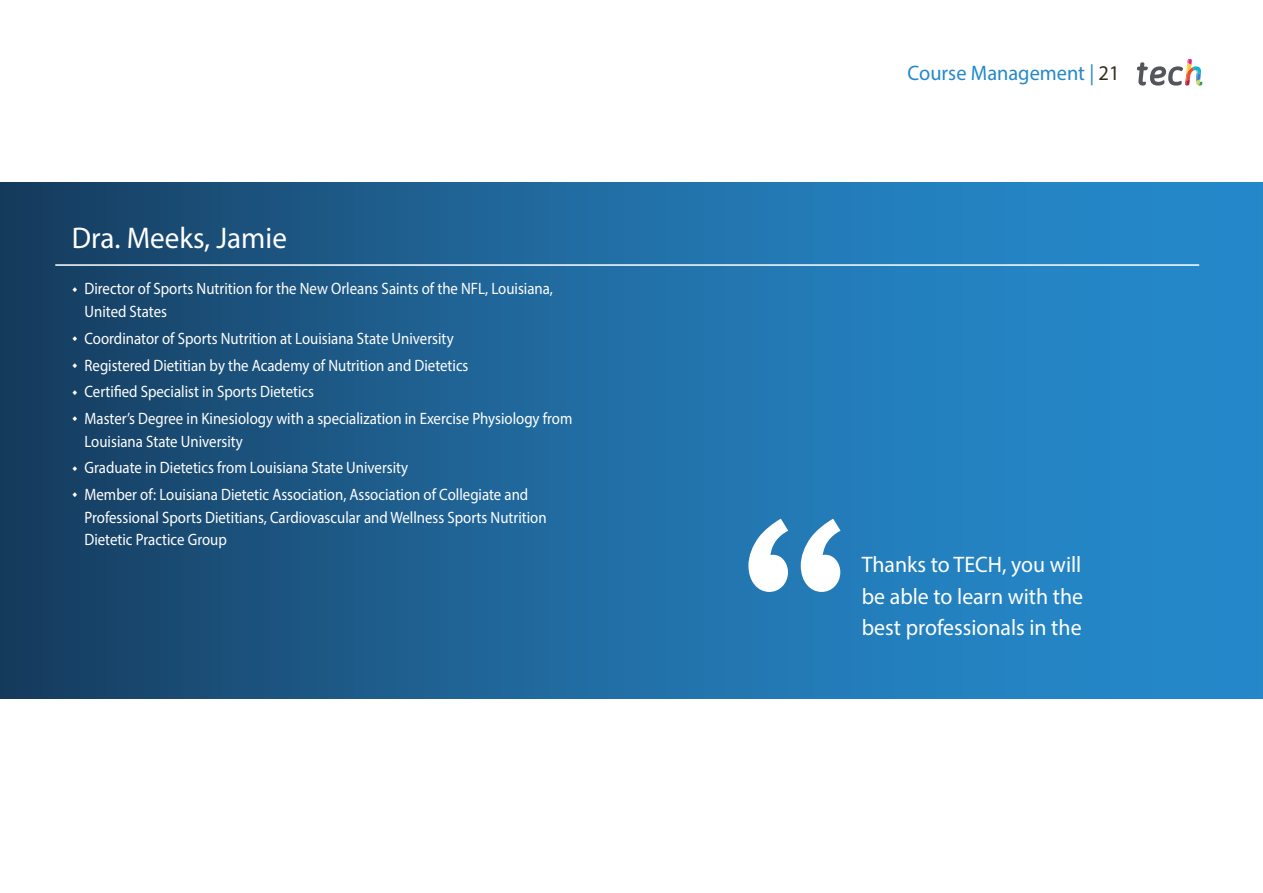
<style>
.page{position:relative;width:1263px;height:893px;background:#fff}
.page>*{position:absolute;margin:0;border:0;box-sizing:border-box;transform-origin:0 0}
.t1{font:30px "Myriad Pro";color:#fff}
.t2{font:22.5px/31.5px "Myriad Pro";color:#fff;text-align:justify}
.t3{font:21px "Myriad Pro";color:#2488c9}
.t4{font:16.5px/26.7px "Myriad Pro";color:#fff;scale:.9 1}
.s1{color:#312e20}
</style>
<div class="page">
<div style="left:0;top:182px;width:1263px;height:516px;background:linear-gradient(to right,#184267,#2793d9)"></div>
<svg style="left:748px;top:519px;width:92px;height:73px"></svg>
<hr style="left:55px;top:264px;width:1144px;height:2px;background:#fff">
<svg style="left:1137px;top:59px;width:65px;height:27px"></svg>
<svg style="left:73px;top:287px;width:4px;height:5px"></svg>
<svg style="left:73px;top:336px;width:4px;height:5px"></svg>
<svg style="left:73px;top:363px;width:4px;height:5px"></svg>
<svg style="left:73px;top:390px;width:4px;height:5px"></svg>
<svg style="left:73px;top:416px;width:4px;height:5px"></svg>
<svg style="left:73px;top:466px;width:4px;height:5px"></svg>
<svg style="left:73px;top:492px;width:4px;height:5px"></svg>
<h1 class="t1" style="left:72px;top:219px;width:217px">Dra. Meeks, Jamie</h1>
<p class="t4" style="left:85px;top:277px;width:522px;line-height:22.5px">Director of Sports Nutrition for the New Orleans Saints of the NFL, Louisiana,<br>United States</p>
<p class="t4" style="left:85px;top:325px;width:544px">Coordinator of Sports Nutrition at Louisiana State University<br>Registered Dietitian by the Academy of Nutrition and Dietetics<br>Certified Specialist in Sports Dietetics<br>Master’s Degree in Kinesiology with a specialization in Exercise Physiology from</p>
<p class="t4" style="left:85px;top:427px;width:495px">Louisiana State University<br>Graduate in Dietetics from Louisiana State University<br>Member of: Louisiana Dietetic Association, Association of Collegiate and</p>
<p class="t4" style="left:85px;top:505px;width:515px;line-height:22.5px">Professional Sports Dietitians, Cardiovascular and Wellness Sports Nutrition<br>Dietetic Practice Group</p>
<p class="t3" style="left:907px;top:60px;width:213px">Course Management | <span class="s1">21</span></p>
<h2 class="t2" style="left:862px;top:549px;width:223px">Thanks to TECH, you will be able to learn with the best professionals in the</h2>
</div>
